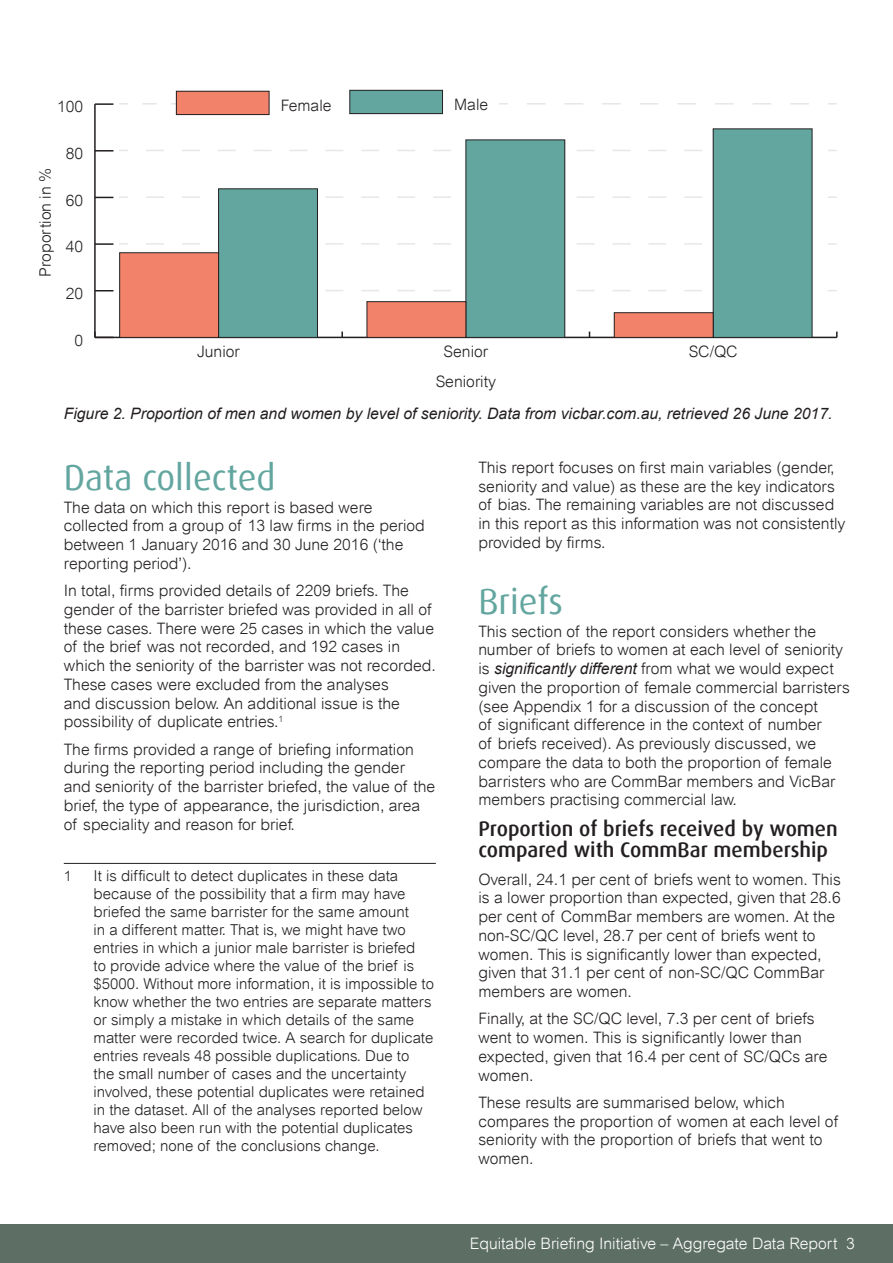
<style>
.page{position:relative;width:893px;height:1263px;background:#fff}
.page>*{position:absolute;margin:0;border:0;box-sizing:border-box;transform-origin:0 0}
.VEOHRC_Heading_1{font:36px "Dax";color:#63a69f}
.VEOHRC_Body_text{font:500 21px/21.8px "Dax";color:#231f20}
.VEOHRC_Body_text-2{font:300 15.75px/18.8px "Arial";color:#231f20}
.VEOHRC_Body_text-3{font:italic 15.75px "Arial";color:#231f20}
.t1{font:300 15.75px "Arial";color:#fff}
.VEOHRC_Footnote_text{font:300 15px/18px "Arial";color:#231f20}
.VEOHRC_Footnote_text-2{font:300 14.25px "Arial";color:#231f20}
.s1{font-weight:400;font-style:italic}
</style>
<div class="page">
<div style="left:0;top:1224px;width:893px;height:39px;background:#5d6e65"></div>
<hr style="left:64px;top:863px;width:372px;height:1px;background:#231f20">
<svg style="left:146px;top:150px;width:667px;height:1px"></svg>
<svg style="left:119px;top:196px;width:9px;height:2px"></svg>
<svg style="left:146px;top:196px;width:667px;height:2px"></svg>
<svg style="left:828px;top:196px;width:9px;height:2px"></svg>
<svg style="left:119px;top:243px;width:9px;height:2px"></svg>
<svg style="left:146px;top:243px;width:667px;height:2px"></svg>
<svg style="left:828px;top:243px;width:9px;height:2px"></svg>
<svg style="left:325px;top:290px;width:488px;height:1px"></svg>
<svg style="left:499px;top:103px;width:9px;height:2px"></svg>
<svg style="left:527px;top:103px;width:282px;height:2px"></svg>
<svg style="left:828px;top:103px;width:9px;height:2px"></svg>
<svg style="left:119px;top:103px;width:9px;height:2px"></svg>
<svg style="left:142px;top:103px;width:15px;height:2px"></svg>
<hr style="left:95px;top:337px;width:742px;height:1px;background:#231f20">
<hr style="left:94px;top:104px;width:2px;height:233px;background:#231f20">
<svg style="left:94px;top:332px;width:19px;height:6px"></svg>
<svg style="left:96px;top:290px;width:17px;height:1px"></svg>
<svg style="left:95px;top:243px;width:18px;height:2px"></svg>
<svg style="left:96px;top:197px;width:17px;height:1px"></svg>
<svg style="left:95px;top:150px;width:18px;height:2px"></svg>
<svg style="left:95px;top:103px;width:18px;height:2px"></svg>
<div style="left:350px;top:90px;width:92px;height:24px;background:#62a69f"></div>
<div style="left:349px;top:90px;width:94px;height:24px;border:1px solid #231f20"></div>
<div style="left:219px;top:189px;width:98px;height:148px;background:#62a69f"></div>
<div style="left:218px;top:188px;width:100px;height:150px;border:1px solid #231f20"></div>
<div style="left:466px;top:140px;width:99px;height:197px;background:#62a69f"></div>
<div style="left:465px;top:139px;width:100px;height:199px;border:1px solid #231f20"></div>
<div style="left:713px;top:129px;width:99px;height:208px;background:#62a69f"></div>
<div style="left:713px;top:128px;width:99px;height:210px;border:1px solid #231f20"></div>
<div style="left:176px;top:91px;width:93px;height:24px;background:#f28269"></div>
<div style="left:176px;top:91px;width:93px;height:24px;border:1px solid #231f20"></div>
<div style="left:120px;top:253px;width:99px;height:84px;background:#f28269"></div>
<div style="left:119px;top:252px;width:100px;height:86px;border:1px solid #231f20"></div>
<div style="left:367px;top:302px;width:99px;height:35px;background:#f28269"></div>
<div style="left:367px;top:301px;width:99px;height:37px;border:1px solid #231f20"></div>
<div style="left:614px;top:313px;width:99px;height:24px;background:#f28269"></div>
<div style="left:614px;top:312px;width:99px;height:26px;border:1px solid #231f20"></div>
<p class="VEOHRC_Body_text-2" style="left:57px;top:97px;width:28px">100</p>
<p class="VEOHRC_Body_text-2" style="left:281px;top:96px;width:52px">Female</p>
<p class="VEOHRC_Body_text-2" style="left:454px;top:95px;width:36px">Male</p>
<p class="VEOHRC_Body_text-2" style="left:36px;top:277px;width:110px;rotate:-90deg">Proportion in %</p>
<p class="VEOHRC_Body_text-2" style="left:66px;top:144px;width:19px">80</p>
<p class="VEOHRC_Body_text-2" style="left:66px;top:191px;width:19px">60</p>
<p class="VEOHRC_Body_text-2" style="left:66px;top:237px;width:19px">40</p>
<p class="VEOHRC_Body_text-2" style="left:66px;top:284px;width:19px">20</p>
<p class="VEOHRC_Body_text-2" style="left:75px;top:331px;width:10px">0</p>
<p class="VEOHRC_Body_text-2" style="left:197px;top:343px;width:44px">Junior</p>
<p class="VEOHRC_Body_text-2" style="left:444px;top:343px;width:46px">Senior</p>
<p class="VEOHRC_Body_text-2" style="left:689px;top:343px;width:50px">SC/QC</p>
<p class="VEOHRC_Body_text-2" style="left:436px;top:372px;width:62px">Seniority</p>
<p class="VEOHRC_Body_text-3" style="left:64px;top:403px;width:770px">Figure 2. Proportion of men and women by level of seniority. Data from vicbar.com.au, retrieved 26 June 2017.</p>
<p class="VEOHRC_Heading_1" style="left:64px;top:457px;width:213px">Data collected</p>
<p class="VEOHRC_Body_text-2" style="left:64px;top:498px;width:363px">The data on which this report is based were collected from a group of 13 law firms in the period between 1 January 2016 and 30 June 2016 (‘the reporting period’).</p>
<p class="VEOHRC_Body_text-2" style="left:64px;top:581px;width:374px">In total, firms provided details of 2209 briefs. The gender of the barrister briefed was provided in all of these cases. There were 25 cases in which the value of the brief was not recorded, and 192 cases in which the seniority of the barrister was not recorded.<br>These cases were excluded from the analyses<br>and discussion below. An additional issue is the possibility of duplicate entries.<sup>1</sup></p>
<p class="VEOHRC_Body_text-2" style="left:64px;top:740px;width:373px">The firms provided a range of briefing information during the reporting period including the gender and seniority of the barrister briefed, the value of the brief, the type of appearance, the jurisdiction, area of speciality and reason for brief.</p>
<p class="VEOHRC_Footnote_text-2" style="left:64px;top:868px;width:9px">1</p>
<p class="VEOHRC_Footnote_text" style="left:94px;top:867px;width:342px">It is difficult to detect duplicates in these data because of the possibility that a firm may have briefed the same barrister for the same amount<br>in a different matter. That is, we might have two entries in which a junior male barrister is briefed<br>to provide advice where the value of the brief is $5000. Without more information, it is impossible to know whether the two entries are separate matters or simply a mistake in which details of the same matter were recorded twice. A search for duplicate entries reveals 48 possible duplications. Due to the small number of cases and the uncertainty involved, these potential duplicates were retained in the dataset. All of the analyses reported below have also been run with the potential duplicates removed; none of the conclusions change.</p>
<p class="VEOHRC_Body_text-2" style="left:478px;top:458px;width:368px">This report focuses on first main variables (gender, seniority and value) as these are the key indicators of bias. The remaining variables are not discussed in this report as this information was not consistently provided by firms.</p>
<p class="VEOHRC_Heading_1" style="left:478px;top:581px;width:86px">Briefs</p>
<p class="VEOHRC_Body_text-2" style="left:478px;top:622px;width:373px">This section of the report considers whether the number of briefs to women at each level of seniority is <span class="s1">significantly different</span> from what we would expect given the proportion of female commercial barristers (see Appendix 1 for a discussion of the concept<br>of significant difference in the context of number<br>of briefs received). As previously discussed, we compare the data to both the proportion of female barristers who are CommBar members and VicBar members practising commercial law.</p>
<p class="VEOHRC_Body_text" style="left:478px;top:818px;width:361px">Proportion of briefs received by women compared with CommBar membership</p>
<p class="VEOHRC_Body_text-2" style="left:478px;top:870px;width:364px">Overall, 24.1 per cent of briefs went to women. This is a lower proportion than expected, given that 28.6 per cent of CommBar members are women. At the non-SC/QC level, 28.7 per cent of briefs went to women. This is significantly lower than expected, given that 31.1 per cent of non-SC/QC CommBar members are women.</p>
<p class="VEOHRC_Body_text-2" style="left:478px;top:1009px;width:351px">Finally, at the SC/QC level, 7.3 per cent of briefs went to women. This is significantly lower than expected, given that 16.4 per cent of SC/QCs are women.</p>
<p class="VEOHRC_Body_text-2" style="left:478px;top:1093px;width:361px">These results are summarised below, which compares the proportion of women at each level of seniority with the proportion of briefs that went to women.</p>
<p class="t1" style="left:470px;top:1235px;width:387px">Equitable Briefing Initiative – Aggregate Data Report 3</p>
</div>
